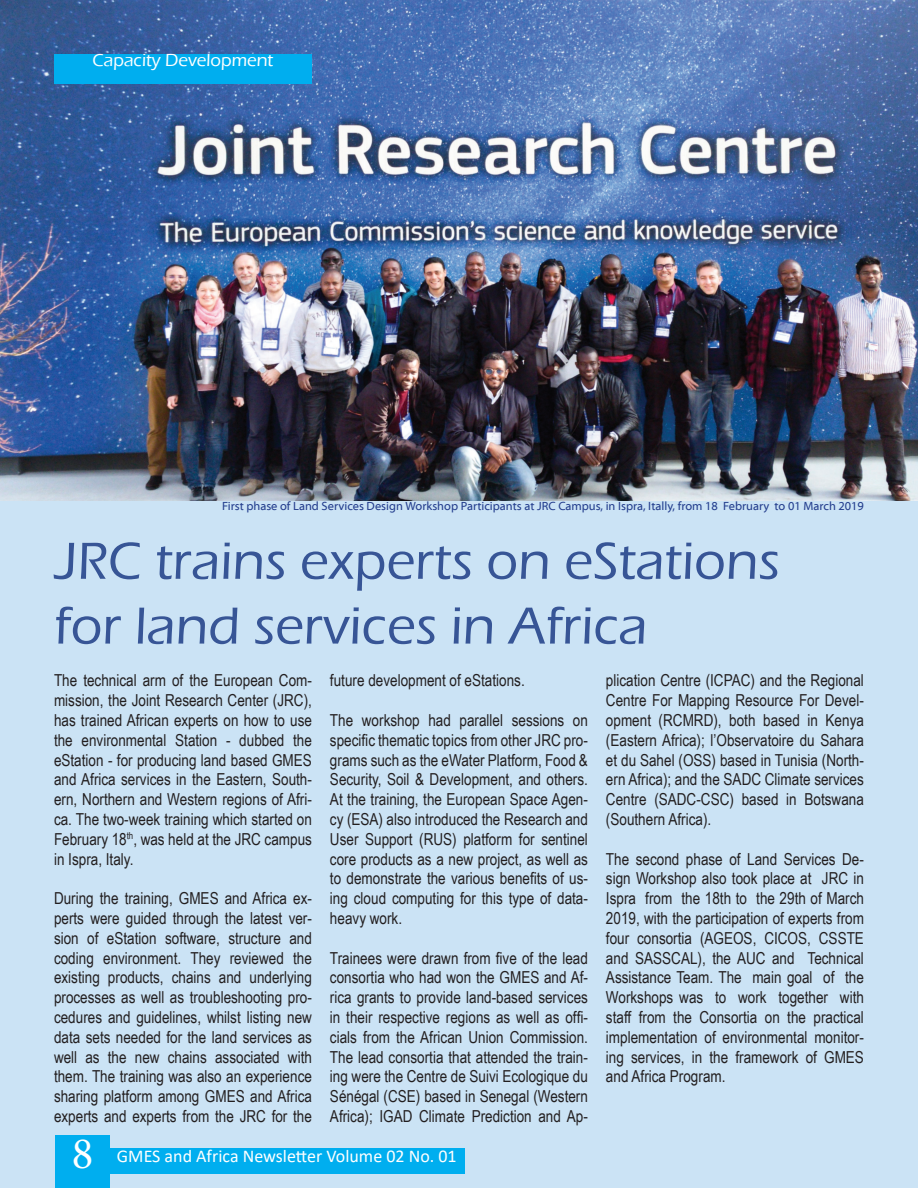
<style>
.page{position:relative;width:918px;height:1188px;background:#fff}
.page>*{position:absolute;margin:0;border:0;box-sizing:border-box;transform-origin:0 0}
.t1{font:500 54px/64.8px "Eras ITC";color:#375596}
.t2{font:45px "Minion Pro";color:#fff}
.t3{font:18px "Calibri";color:#fff}
.t4{font:500 18px "Eras ITC";color:#fff}
.t5{font:16.5px/19.8px "Arial Narrow";color:#231f20;text-align:justify}
.t6{font:12px "Myriad Web Pro";color:#253f8e}
</style>
<div class="page">
<div style="left:0;top:500px;width:918px;height:688px;background:#cbe3f5"></div>
<img style="left:0;top:0;width:918px;height:500px">
<div style="left:54px;top:54px;width:258px;height:29px;background:#00aeef"></div>
<div style="left:55px;top:1136px;width:54px;height:52px;background:#00aeef"></div>
<div style="left:109px;top:1148px;width:355px;height:26px;background:#00aeef"></div>
<p class="t4" style="left:93px;top:50px;width:182px">Capacity Development</p>
<p class="t6" style="left:222px;top:499px;width:643px">First phase of Land Services Design Workshop Participants at JRC Campus, in Ispra, Itally, from 18 February to 01 March 2019</p>
<h1 class="t1" style="left:55px;top:529px;width:727px">JRC trains experts on eStations for land services in Africa</h1>
<p class="t5" style="left:54px;top:670px;width:260px">The technical arm of the European Com&shy;mission, the Joint Research Center (JRC), has trained African experts on how to use the environmental Station - dubbed the eStation - for producing land based GMES and Africa services in the Eastern, South&shy;ern, Northern and Western regions of Afri&shy;ca. The two-week training which started on February 18<sup>th</sup>, was held at the JRC campus in Ispra, Italy.</p>
<p class="t5" style="left:54px;top:888px;width:260px">During the training, GMES and Africa ex&shy;perts were guided through the latest ver&shy;sion of eStation software, structure and coding environment. They reviewed the existing products, chains and underlying processes as well as troubleshooting pro&shy;cedures and guidelines, whilst listing new data sets needed for the land services as well as the new chains associated with them. The training was also an experience sharing platform among GMES and Africa experts and experts from the JRC for the</p>
<p class="t5" style="left:330px;top:670px;width:196px">future development of eStations.</p>
<p class="t5" style="left:330px;top:710px;width:260px">The workshop had parallel sessions on specific thematic topics from other JRC pro&shy;grams such as the eWater Platform, Food &amp; Security, Soil &amp; Development, and others.<br>At the training, the European Space Agen&shy;cy (ESA) also introduced the Research and User Support (RUS) platform for sentinel core products as a new project, as well as to demonstrate the various benefits of us&shy;ing cloud computing for this type of data&shy;heavy work.</p>
<p class="t5" style="left:330px;top:947px;width:259px">Trainees were drawn from five of the lead consortia who had won the GMES and Af&shy;rica grants to provide land-based services in their respective regions as well as offi&shy;cials from the African Union Commission.<br>The lead consortia that attended the train&shy;ing were the Centre de Suivi Ecologique du Sénégal (CSE) based in Senegal (Western Africa); IGAD Climate Prediction and Ap-</p>
<p class="t5" style="left:606px;top:670px;width:260px">plication Centre (ICPAC) and the Regional Centre For Mapping Resource For Devel&shy;opment (RCMRD), both based in Kenya (Eastern Africa); l’Observatoire du Sahara et du Sahel (OSS) based in Tunisia (North&shy;ern Africa); and the SADC Climate services Centre (SADC-CSC) based in Botswana (Southern Africa).</p>
<p class="t5" style="left:606px;top:848px;width:260px">The second phase of Land Services De&shy;sign Workshop also took place at JRC in Ispra from the 18th to the 29th of March 2019, with the participation of experts from four consortia (AGEOS, CICOS, CSSTE and SASSCAL), the AUC and Technical Assistance Team. The main goal of the Workshops was to work together with staff from the Consortia on the practical implementation of environmental monitor&shy;ing services, in the framework of GMES and Africa Program.</p>
<h2 class="t2" style="left:72px;top:1124px;width:23px">8</h2>
<p class="t3" style="left:117px;top:1143px;width:341px">GMES and Africa Newsletter Volume 02 No. 01</p>
</div>
